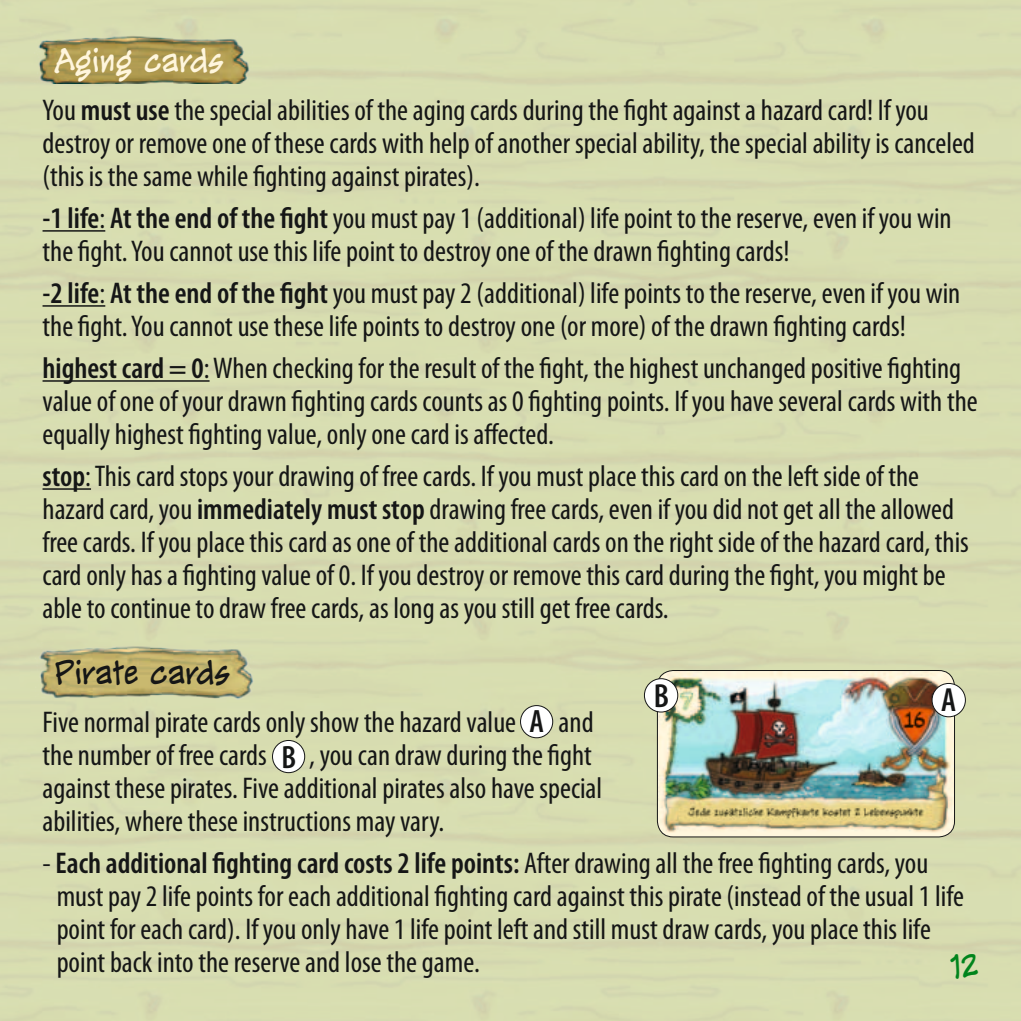
<style>
.page{position:relative;width:1021px;height:1021px;background:#fff}
.page>*{position:absolute;margin:0;border:0;box-sizing:border-box;transform-origin:0 0}
.t1{font:600 condensed 33.6px "Myriad Pro";color:#151616}
.t2{font:33px "Super Strong BB";color:#151616}
.t3{font:33px "Super Strong BB";color:#fff6dd}
.t4{font:33px "Super Strong BB";color:#00841c}
.t5{font:condensed 30px/33px "Myriad Pro";color:#151616}
.s1{font-weight:600}
.s2{font-weight:600;font-size:32.4px}
</style>
<div class="page">
<div style="left:0;top:0;width:1020px;height:1020px;background:#d8ddb0"></div>
<img style="left:657px;top:670px;width:297px;height:167px">
<div style="left:657px;top:670px;width:297px;height:167px;border:1px solid #151616;border-radius:16px"></div>
<div style="left:932px;top:683px;width:33px;height:33px;background:#fff;border-radius:50%"></div>
<div style="left:931px;top:683px;width:34px;height:34px;border:1px solid #151616;border-radius:50%"></div>
<div style="left:644px;top:678px;width:33px;height:34px;background:#fff;border-radius:50%"></div>
<div style="left:644px;top:678px;width:34px;height:34px;border:1px solid #151616;border-radius:50%"></div>
<div style="left:272px;top:740px;width:33px;height:32px;background:#fff;border-radius:50%"></div>
<div style="left:272px;top:740px;width:33px;height:33px;border:1px solid #151616;border-radius:50%"></div>
<div style="left:520px;top:705px;width:32px;height:32px;background:#fff;border-radius:50%"></div>
<div style="left:520px;top:705px;width:33px;height:33px;border:1px solid #151616;border-radius:50%"></div>
<img style="left:34px;top:32px;width:216px;height:51px">
<img style="left:36px;top:646px;width:220px;height:53px">
<hr style="left:43px;top:230px;width:62px;height:2px;background:#151616">
<hr style="left:43px;top:305px;width:62px;height:2px;background:#151616">
<hr style="left:43px;top:380px;width:166px;height:2px;background:#151616">
<hr style="left:43px;top:488px;width:48px;height:2px;background:#151616">
<p class="t3" style="left:54px;top:40px;width:171px">Aging cards</p>
<p class="t5" style="left:43px;top:93px;width:933px">You <span class="s1">must use</span> the special abilities of the aging cards during the fight against a hazard card! If you destroy or remove one of these cards with help of another special ability, the special ability is canceled (this is the same while fighting against pirates).</p>
<p class="t5" style="left:43px;top:201px;width:910px"><span class="s1">-1 life</span>: <span class="s1">At the end of the fight</span> you must pay 1 (additional) life point to the reserve, even if you win the fight. You cannot use this life point to destroy one of the drawn fighting cards!</p>
<p class="t5" style="left:43px;top:276px;width:919px"><span class="s1">-2 life</span>: <span class="s1">At the end of the fight</span> you must pay 2 (additional) life points to the reserve, even if you win the fight. You cannot use these life points to destroy one (or more) of the drawn fighting cards!</p>
<p class="t5" style="left:43px;top:351px;width:936px"><span class="s1">highest card = 0</span>: When checking for the result of the fight, the highest unchanged positive fighting value of one of your drawn fighting cards counts as 0 fighting points. If you have several cards with the equally highest fighting value, only one card is affected.</p>
<p class="t5" style="left:43px;top:459px;width:927px"><span class="s1">stop</span>: This card stops your drawing of free cards. If you must place this card on the left side of the hazard card, you <span class="s1">immediately must stop</span> drawing free cards, even if you did not get all the allowed free cards. If you place this card as one of the additional cards on the right side of the hazard card, this card only has a fighting value of 0. If you destroy or remove this card during the fight, you might be able to continue to draw free cards, as long as you still get free cards.</p>
<p class="t2" style="left:54px;top:652px;width:178px">Pirate cards</p>
<p class="t5" style="left:558px;top:705px;width:37px">and</p>
<p class="t1" style="left:653px;top:675px;width:17px">B</p>
<p class="t1" style="left:941px;top:679px;width:17px">A</p>
<p class="t5" style="left:43px;top:705px;width:503px">Five normal pirate cards only show the hazard value <span class="s2">A</span></p>
<p class="t5" style="left:43px;top:738px;width:550px">the number of free cards <span class="s2">B</span> , you can draw during the fight</p>
<p class="t5" style="left:43px;top:771px;width:561px">against these pirates. Five additional pirates also have special abilities, where these instructions may vary.</p>
<p class="t5" style="left:57px;top:846px;width:908px;text-indent:-14px">- <span class="s1">Each additional fighting card costs 2 life points:</span> After drawing all the free fighting cards, you must pay 2 life points for each additional fighting card against this pirate (instead of the usual 1 life point for each card). If you only have 1 life point left and still must draw cards, you place this life point back into the reserve and lose the game.</p>
<p class="t4" style="left:950px;top:946px;width:30px">12</p>
</div>
